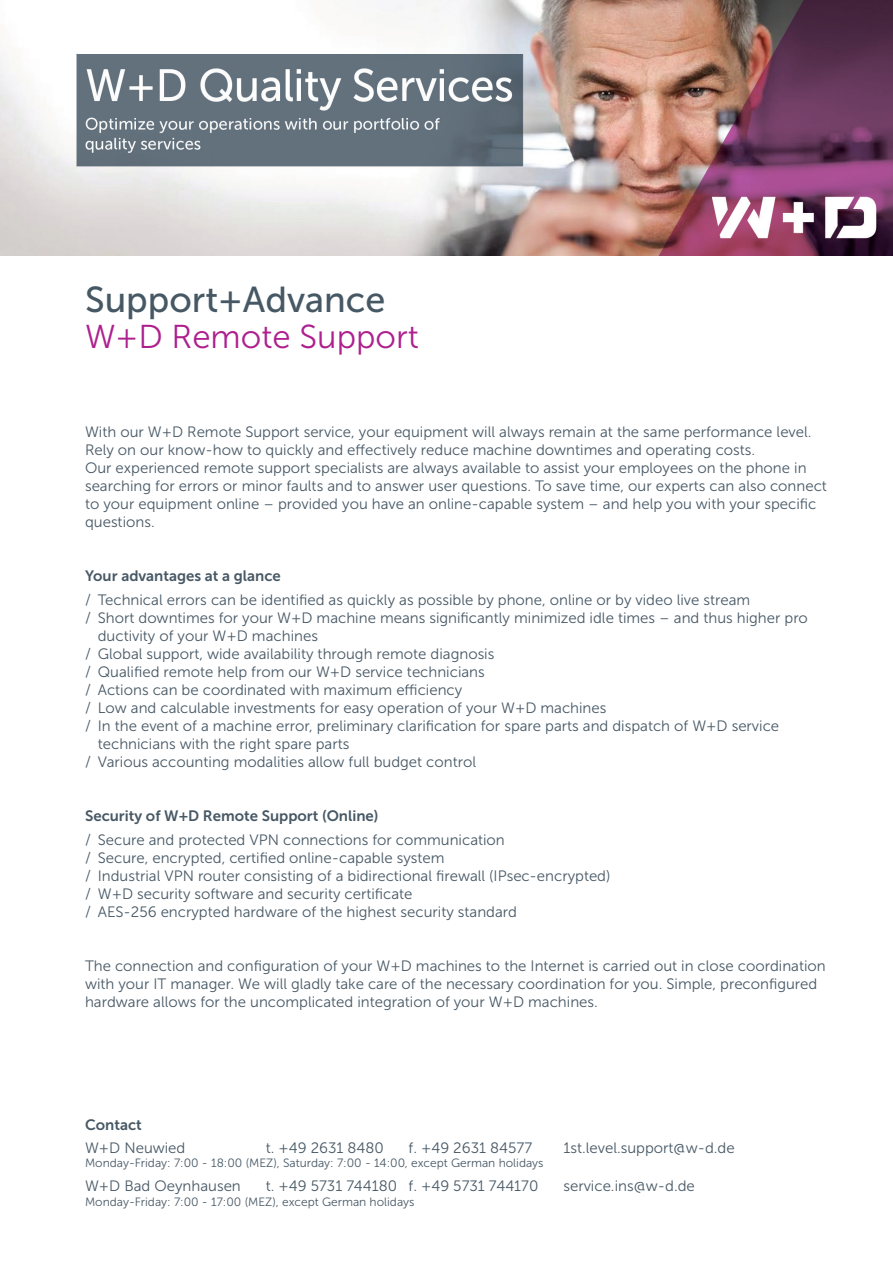
<style>
.page{position:relative;width:893px;height:1263px;background:#fff}
.page>*{position:absolute;margin:0;border:0;box-sizing:border-box;transform-origin:0 0}
.t1{font:36px "Museo Sans 500";color:#475865}
.t2{font:33px "Museo Sans 300";color:#ad208e}
.t3{font:15px/18px "Museo Sans 300";color:#475865}
.t4{font:15px "Museo Sans 700";color:#475865}
.t5{font:12px "Museo Sans 300";color:#475865}
</style>
<div class="page">
<img style="left:0;top:0;width:893px;height:255px">
<h1 class="t1" style="left:85px;top:280px;width:302px">Support+Advance</h1>
<h2 class="t2" style="left:85px;top:319px;width:335px">W+D Remote Support</h2>
<p class="t3" style="left:85px;top:422px;width:743px">With our W+D Remote Support service, your equipment will always remain at the same performance level.<br>Rely on our know-how to quickly and effectively reduce machine downtimes and operating costs.<br>Our experienced remote support specialists are always available to assist your employees on the phone in searching for errors or minor faults and to answer user questions. To save time, our experts can also connect to your equipment online – provided you have an online-capable system – and help you with your specific questions.</p>
<p class="t4" style="left:85px;top:567px;width:197px">Your advantages at a glance</p>
<p class="t3" style="left:85px;top:590px;width:667px">/ Technical errors can be identified as quickly as possible by phone, online or by video live stream</p>
<p class="t3" style="left:85px;top:608px;width:724px">/ Short downtimes for your W+D machine means significantly minimized idle times – and thus higher pro</p>
<p class="t3" style="left:98px;top:626px;width:222px">ductivity of your W+D machines</p>
<p class="t3" style="left:85px;top:644px;width:411px">/ Global support, wide availability through remote diagnosis</p>
<p class="t3" style="left:85px;top:662px;width:401px">/ Qualified remote help from our W+D service technicians</p>
<p class="t3" style="left:85px;top:680px;width:379px">/ Actions can be coordinated with maximum efficiency</p>
<p class="t3" style="left:85px;top:698px;width:523px">/ Low and calculable investments for easy operation of your W+D machines</p>
<p class="t3" style="left:85px;top:716px;width:696px">/ In the event of a machine error, preliminary clarification for spare parts and dispatch of W+D service</p>
<p class="t3" style="left:98px;top:734px;width:253px">technicians with the right spare parts</p>
<p class="t3" style="left:85px;top:752px;width:392px">/ Various accounting modalities allow full budget control</p>
<p class="t4" style="left:85px;top:807px;width:295px">Security of W+D Remote Support (Online)</p>
<p class="t3" style="left:85px;top:830px;width:527px">/ Secure and protected VPN connections for communication<br>/ Secure, encrypted, certified online-capable system<br>/ Industrial VPN router consisting of a bidirectional firewall (IPsec-encrypted) / W+D security software and security certificate<br>/ AES-256 encrypted hardware of the highest security standard</p>
<p class="t3" style="left:85px;top:956px;width:742px">The connection and configuration of your W+D machines to the Internet is carried out in close coordination with your IT manager. We will gladly take care of the necessary coordination for you. Simple, preconfigured hardware allows for the uncomplicated integration of your W+D machines.</p>
<p class="t4" style="left:85px;top:1116px;width:58px">Contact</p>
<p class="t3" style="left:85px;top:1138px;width:102px">W+D Neuwied</p>
<p class="t3" style="left:266px;top:1138px;width:120px">t. +49 2631 8480</p>
<p class="t3" style="left:409px;top:1138px;width:125px">f. +49 2631 84577</p>
<p class="t3" style="left:563px;top:1138px;width:173px">1st.level.support@w-d.de</p>
<p class="t5" style="left:85px;top:1157px;width:460px">Monday-Friday: 7:00 - 18:00 (MEZ), Saturday: 7:00 - 14:00, except German holidays</p>
<p class="t3" style="left:85px;top:1177px;width:157px">W+D Bad Oeynhausen</p>
<p class="t3" style="left:266px;top:1177px;width:274px">t. +49 5731 744180 f. +49 5731 744170</p>
<p class="t3" style="left:563px;top:1177px;width:133px">service.ins@w-d.de</p>
<p class="t5" style="left:85px;top:1195px;width:331px">Monday-Friday: 7:00 - 17:00 (MEZ), except German holidays</p>
</div>
